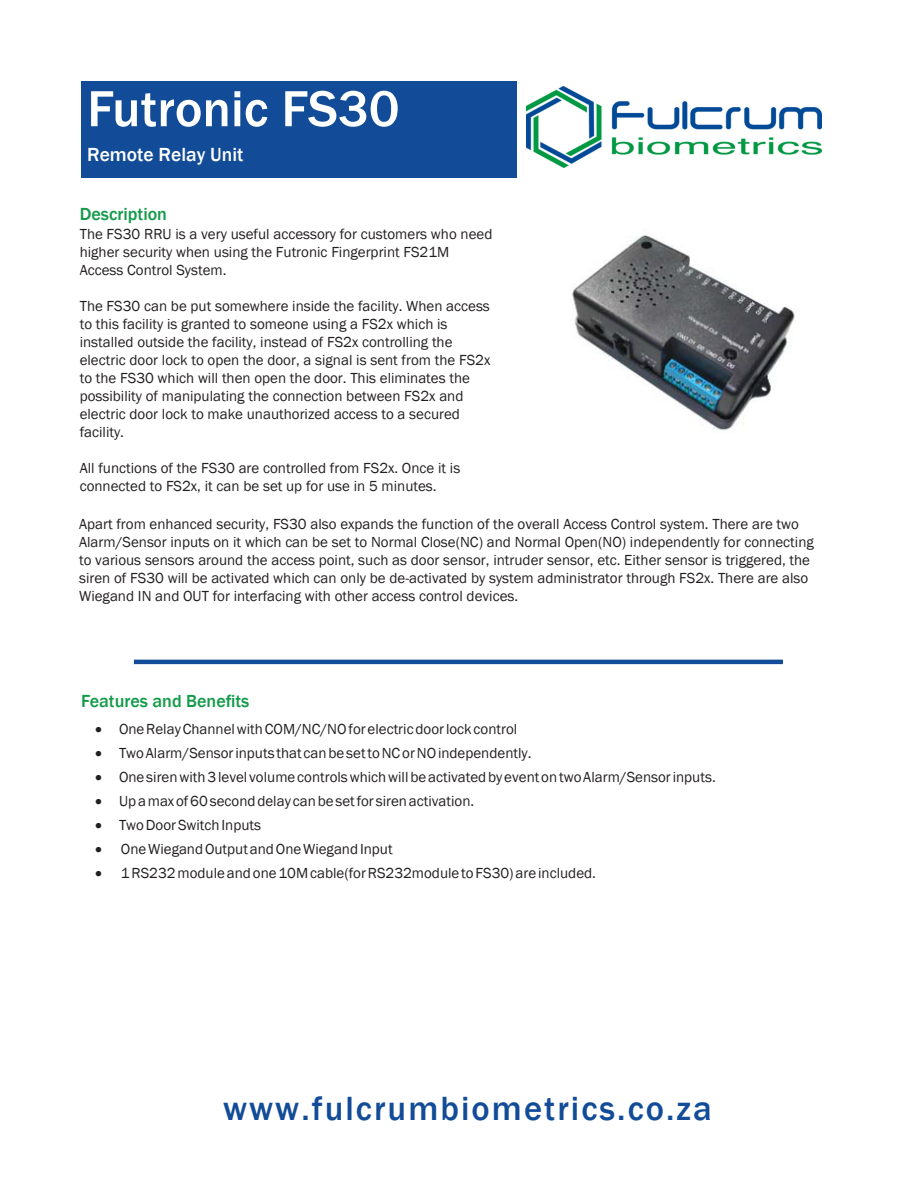
<style>
.page{position:relative;width:918px;height:1188px;background:#fff}
.page>*{position:absolute;margin:0;border:0;box-sizing:border-box;transform-origin:0 0}
.t1{font:500 52.5px "Franklin Gothic";color:#fff}
.t2{font:500 34.5px "Franklin Gothic";letter-spacing:.06em;color:#124c98}
.t3{font:500 19.5px "Franklin Gothic";color:#fff}
.t4{font:500 18px "Franklin Gothic";color:#119a48}
.t5{font:15px/18px "Franklin Gothic";color:#231f20}
.s1{font-style:inherit}
</style>
<div class="page">
<hr style="left:134px;top:660px;width:649px;height:4px;background:#124c98">
<img style="left:526px;top:87px;width:295px;height:80px">
<div style="left:81px;top:81px;width:435px;height:96px;background:#124c98"></div>
<img style="left:572px;top:234px;width:223px;height:197px">
<p class="t1" style="left:87px;top:76px;width:314px">Futronic F<span class="s1">S30</span></p>
<p class="t3" style="left:87px;top:142px;width:158px">Remote Relay Unit</p>
<p class="t4" style="left:80px;top:203px;width:89px">Description</p>
<p class="t5" style="left:80px;top:225px;width:414px"><span class="s1">The</span> FS30 RRU is a very useful accessory for customers who need higher security when using the Futronic Fingerprint <span class="s1">FS21M<br></span>Access Control System.</p>
<p class="t5" style="left:80px;top:297px;width:412px">The FS30 can be put somewhere inside the facility. When access to this facility is granted to someone using a FS2x which is installed outside the facility, instead of FS2x controlling the electric door lock to open the door, a signal is sent from the FS2x to the FS30 which will then open the door. This eliminates the possibility of manipulating the connection between FS2x and electric door lock to make unauthorized access to a secured facility.</p>
<p class="t5" style="left:80px;top:459px;width:382px">All functions of the FS30 are controlled from FS2x. Once it is connected to FS2x, it can be set up for use in 5 minutes.</p>
<p class="t5" style="left:79px;top:515px;width:736px">Apart from enhanced security, FS30 also expands the function of the overall Access Control system. There are two Alarm/Sensor inputs on it which can be set to Normal Close(NC) and Normal Open(NO) independently for connecting to various sensors around the access point, such as door sensor, intruder sensor, etc. Either sensor is triggered, the siren of FS30 will be activated which can only be de-activated by system administrator through FS2x. There are also Wiegand IN and OUT for interfacing with other access control devices.</p>
<p class="t4" style="left:81px;top:690px;width:170px">Features and Benefits</p>
<p class="t5" style="left:95px;top:720px;width:424px">• One Relay Channel with COM/NC/NO for electricdoor lock control</p>
<p class="t5" style="left:95px;top:744px;width:438px">• Two Alarm/Sensor inputs that can be set to NC or NO independently.</p>
<p class="t5" style="left:95px;top:768px;width:622px">• One siren with 3 level volume controls which will be activated by event on two Alarm/Sensor inputs.</p>
<p class="t5" style="left:95px;top:792px;width:381px">• Up a max of 60 second delay can be set for siren activation.</p>
<p class="t5" style="left:95px;top:816px;width:167px">• Two Door Switch Inputs</p>
<p class="t5" style="left:95px;top:840px;width:299px">• One Wiegand Output and One Wiegand Input</p>
<p class="t5" style="left:95px;top:864px;width:502px">• 1 RS232 module and one 10M cable(for RS232module to FS30) are included.</p>
<p class="t2" style="left:223px;top:1088px;width:490px">www.fulcrumbiometrics.co<span class="s1">.za</span></p>
</div>
